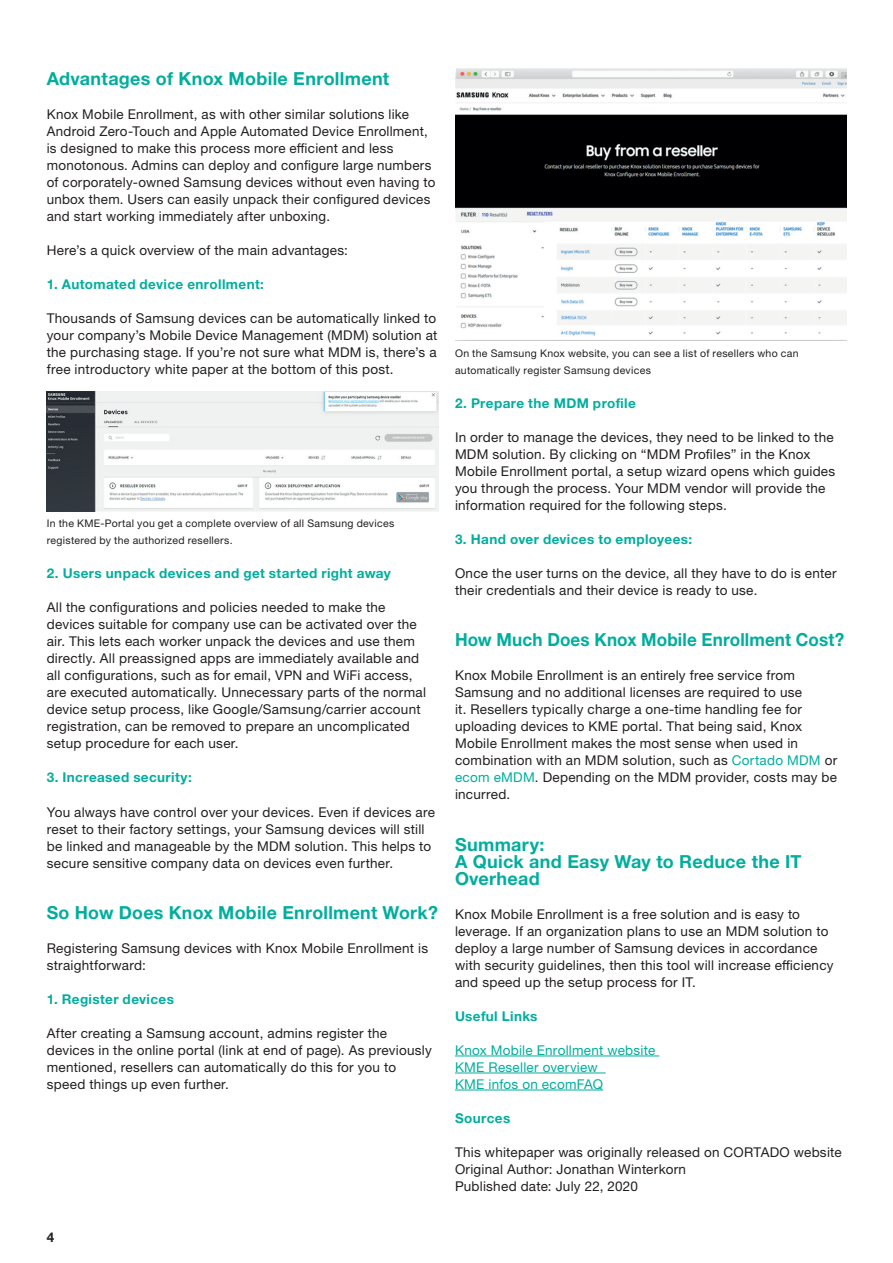
<style>
.page{position:relative;width:893px;height:1263px;background:#fff}
.page>*{position:absolute;margin:0;border:0;box-sizing:border-box;transform-origin:0 0}
.t1{font:700 18px/17px "Helvetica Neue LTW1 G";letter-spacing:.015em;color:#00ae9d}
.t2{font:700 18px "Helvetica Neue LTW1 G";letter-spacing:.015em;color:#00ae9d;scale:.95 1}
.t3{font:13.5px/17px "Helvetica Neue LTW1 G";letter-spacing:.02em;color:#231f20}
.t4{font:700 13.5px "Helvetica Neue LTW1 G";letter-spacing:.03em;color:#00ae9d}
.t5{font:13.5px/17px "Helvetica Neue LTW1 G";letter-spacing:.02em;color:#00ae9d}
.t6{font:700 13.5px "Helvetica Neue LTW1 G";color:#231f20}
.t7{font:10.5px/17px "Helvetica Neue LTW1 G";letter-spacing:.03em;color:#231f20}
.s1{color:#00ae9d}
</style>
<div class="page">
<hr style="left:455px;top:1056px;width:204px;height:1px;background:#00ae9d">
<hr style="left:455px;top:1073px;width:151px;height:1px;background:#00ae9d">
<hr style="left:455px;top:1090px;width:148px;height:1px;background:#00ae9d">
<img style="left:47px;top:391px;width:391px;height:120px">
<img style="left:455px;top:68px;width:391px;height:268px">
<h1 class="t1" style="left:47px;top:70px;width:344px">Advantages of Knox Mobile Enrollment</h1>
<p class="t3" style="left:47px;top:106px;width:390px">Knox Mobile Enrollment, as with other similar solutions like Android Zero-Touch and Apple Automated Device Enrollment, is designed to make this process more efficient and less monotonous. Admins can deploy and configure large numbers of corporately-owned Samsung devices without even having to unbox them. Users can easily unpack their configured devices and start working immediately after unboxing.</p>
<p class="t3" style="left:47px;top:242px;width:303px">Here’s a quick overview of the main advantages:</p>
<p class="t4" style="left:47px;top:276px;width:219px">1. Automated device enrollment:</p>
<p class="t3" style="left:47px;top:310px;width:392px;text-align:justify">Thousands of Samsung devices can be automatically linked to your company’s Mobile Device Management (MDM) solution at the purchasing stage. If you’re not sure what MDM is, there’s a free introductory white paper at the bottom of this post.</p>
<p class="t7" style="left:47px;top:515px;width:349px">In the KME-Portal you get a complete overview of all Samsung devices registered by the authorized resellers.</p>
<p class="t4" style="left:47px;top:565px;width:346px">2. Users unpack devices and get started right away</p>
<p class="t3" style="left:47px;top:599px;width:381px">All the configurations and policies needed to make the devices suitable for company use can be activated over the air. This lets each worker unpack the devices and use them directly. All preassigned apps are immediately available and all configurations, such as for email, VPN and WiFi access, are executed automatically. Unnecessary parts of the normal device setup process, like Google/Samsung/carrier account registration, can be removed to prepare an uncomplicated setup procedure for each user.</p>
<p class="t4" style="left:47px;top:769px;width:147px">3. Increased security:</p>
<p class="t3" style="left:47px;top:803px;width:390px">You always have control over your devices. Even if devices are reset to their factory settings, your Samsung devices will still be linked and manageable by the MDM solution. This helps to secure sensitive company data on devices even further.</p>
<h1 class="t1" style="left:47px;top:903px;width:393px">So How Does Knox Mobile Enrollment Work?</h1>
<p class="t3" style="left:47px;top:939px;width:383px">Registering Samsung devices with Knox Mobile Enrollment is straightforward:</p>
<p class="t4" style="left:47px;top:990px;width:129px">1. Register devices</p>
<p class="t3" style="left:47px;top:1024px;width:387px">After creating a Samsung account, admins register the devices in the online portal (link at end of page). As previously mentioned, resellers can automatically do this for you to speed things up even further.</p>
<p class="t6" style="left:47px;top:1228px;width:9px">4</p>
<p class="t7" style="left:455px;top:345px;width:345px">On the Samsung Knox website, you can see a list of resellers who can automatically register Samsung devices</p>
<p class="t4" style="left:455px;top:395px;width:182px">2. Prepare the MDM profile</p>
<p class="t3" style="left:455px;top:429px;width:382px">In order to manage the devices, they need to be linked to the MDM solution. By clicking on “MDM Profiles” in the Knox Mobile Enrollment portal, a setup wizard opens which guides you through the process. Your MDM vendor will provide the information required for the following steps.</p>
<p class="t4" style="left:455px;top:531px;width:239px">3. Hand over devices to employees:</p>
<p class="t3" style="left:455px;top:565px;width:383px">Once the user turns on the device, all they have to do is enter their credentials and their device is ready to use.</p>
<h1 class="t2" style="left:455px;top:629px;width:411px">How Much Does Knox Mobile Enrollment Cost?</h1>
<p class="t3" style="left:455px;top:667px;width:384px">Knox Mobile Enrollment is an entirely free service from Samsung and no additional licenses are required to use<br>it. Resellers typically charge a one-time handling fee for uploading devices to KME portal. That being said, Knox Mobile Enrollment makes the most sense when used in combination with an MDM solution, such as <span class="s1">Cortado MDM</span> or <span class="s1">ecom eMDM</span>. Depending on the MDM provider, costs may be incurred.</p>
<h1 class="t1" style="left:455px;top:835px;width:348px">Summary:<br>A Quick and Easy Way to Reduce the IT<br>Overhead</h1>
<p class="t3" style="left:455px;top:905px;width:380px">Knox Mobile Enrollment is a free solution and is easy to leverage. If an organization plans to use an MDM solution to deploy a large number of Samsung devices in accordance with security guidelines, then this tool will increase efficiency and speed up the setup process for IT.</p>
<p class="t4" style="left:455px;top:1007px;width:84px">Useful Links</p>
<p class="t5" style="left:455px;top:1041px;width:202px">Knox Mobile Enrollment website<br>KME Reseller overview<br>KME infos on ecomFAQ</p>
<p class="t4" style="left:455px;top:1109px;width:57px">Sources</p>
<p class="t3" style="left:455px;top:1143px;width:388px">This whitepaper was originally released on CORTADO website<br>Original Author: Jonathan Winterkorn<br>Published date: July 22, 2020</p>
</div>
